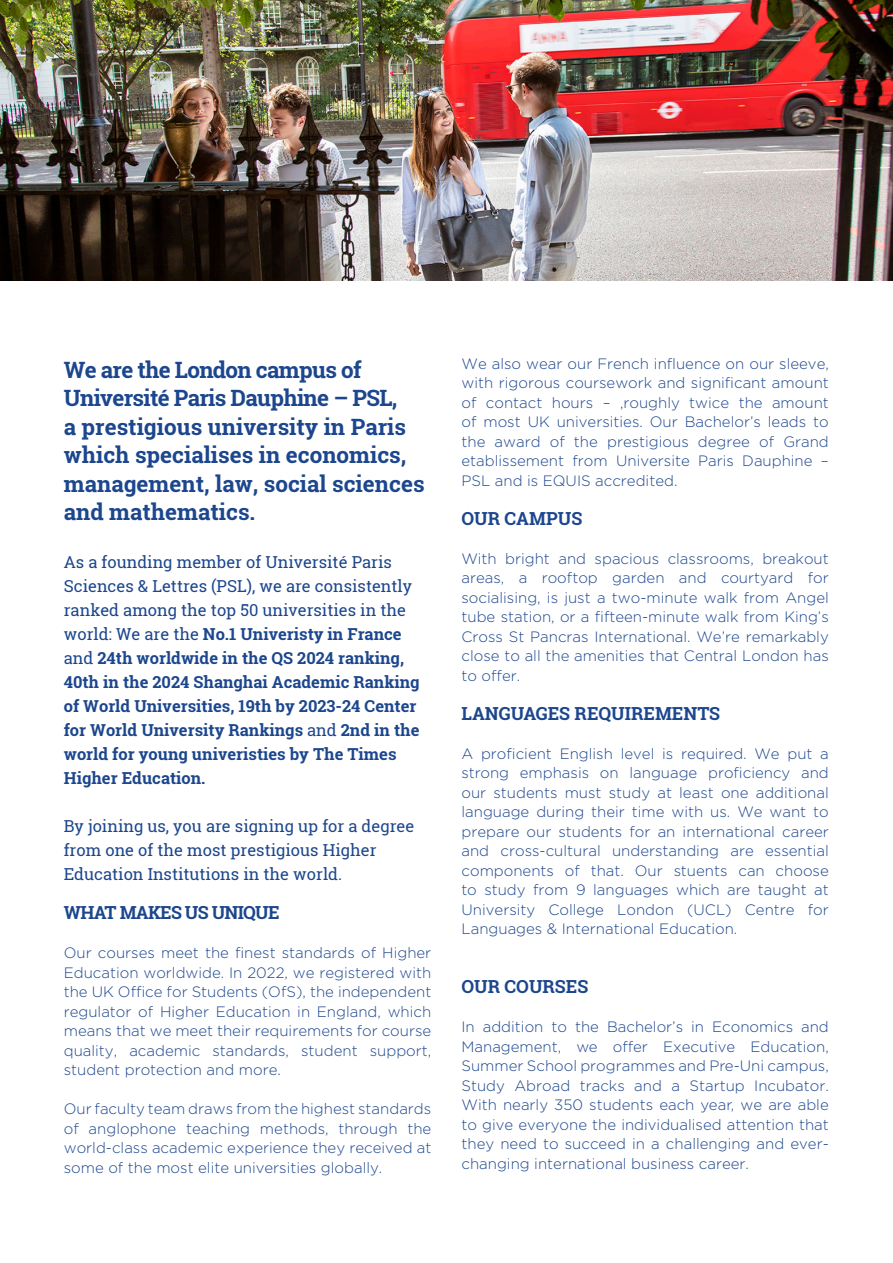
<style>
.page{position:relative;width:893px;height:1263px;background:#fff}
.page>*{position:absolute;margin:0;border:0;box-sizing:border-box;transform-origin:0 0}
.Titre_partie{font:700 22.5px/28.5px "Roboto Slab";color:#1c468d}
.Titre_partie-2{font:700 18px "Roboto Slab";color:#1c468d}
.Titre_partie-3{font:700 18px "Roboto Slab";letter-spacing:-.04em;color:#1c468d}
.Titre_partie-4{font:700 16.5px/24px "Roboto Slab";color:#1c468d}
.Titre_partie-5{font:16.5px/24px "Roboto Slab";color:#1c468d}
.Titre_partie-6{font:300 15px/19.5px "Gotham";color:#1c468d;text-align:justify}
.s1{font-weight:400}
</style>
<div class="page">
<img style="left:0;top:0;width:893px;height:280px">
<p class="Titre_partie" style="left:64px;top:355px;width:362px">We are the London campus of<br>Université Paris Dauphine – PSL,<br>a prestigious university in Paris which specialises in economics, management, law, social sciences and mathematics.</p>
<p class="Titre_partie-4" style="left:64px;top:550px;width:357px"><span class="s1">As a founding member of Université Paris Sciences &amp; Lettres (PSL), we are consistently ranked among the top 50 universities in the world: We are the</span> No.1 Univeristy in France <span class="s1">and</span> 24th worldwide in the QS 2024 ranking, 40th in the 2024 Shanghai Academic Ranking of World Universities, 19th by 2023-24 Center for World University Rankings <span class="s1">and</span> 2nd in the world for young univeristies by The Times Higher Education.</p>
<p class="Titre_partie-5" style="left:64px;top:814px;width:352px">By joining us, you are signing up for a degree from one of the most prestigious Higher<br>Education Institutions in the world.</p>
<p class="Titre_partie-3" style="left:64px;top:900px;width:217px">WHAT MAKES US UNIQUE</p>
<p class="Titre_partie-6" style="left:64px;top:943px;width:369px">Our courses meet the finest standards of Higher Education worldwide. In 2022, we registered with the UK Office for Students (OfS), the independent regulator of Higher Education in England, which means that we meet their requirements for course quality, academic standards, student support, student protection and more.</p>
<p class="Titre_partie-6" style="left:64px;top:1099px;width:369px">Our faculty team draws from the highest standards of anglophone teaching methods, through the world-class academic experience they received at some of the most elite universities globally.</p>
<p class="Titre_partie-6" style="left:461px;top:353px;width:369px">We also wear our French influence on our sleeve, with rigorous coursework and significant amount of contact hours – ,roughly twice the amount of most UK universities. Our Bachelor’s leads to the award of the prestigious degree of Grand etablissement from Universite Paris Dauphine – PSL and is EQUIS accredited.</p>
<p class="Titre_partie-2" style="left:461px;top:506px;width:122px">OUR CAMPUS</p>
<p class="Titre_partie-6" style="left:461px;top:548px;width:369px">With bright and spacious classrooms, breakout areas, a rooftop garden and courtyard for socialising, is just a two-minute walk from Angel tube station, or a fifteen-minute walk from King’s Cross St Pancras International. We’re remarkably close to all the amenities that Central London has to offer.</p>
<p class="Titre_partie-2" style="left:461px;top:701px;width:260px">LANGUAGES REQUIREMENTS</p>
<p class="Titre_partie-6" style="left:461px;top:743px;width:369px">A proficient English level is required. We put a strong emphasis on language proficiency and our students must study at least one additional language during their time with us. We want to prepare our students for an international career and cross-cultural understanding are essential components of that. Our stuents can choose to study from 9 languages which are taught at University College London (UCL) Centre for Languages &amp; International Education.</p>
<p class="Titre_partie-2" style="left:461px;top:974px;width:128px">OUR COURSES</p>
<p class="Titre_partie-6" style="left:461px;top:1017px;width:369px">In addition to the Bachelor’s in Economics and Management, we offer Executive Education, Summer School programmes and Pre-Uni campus, Study Abroad tracks and a Startup Incubator.<br>With nearly 350 students each year, we are able to give everyone the individualised attention that they need to succeed in a challenging and ever&shy;changing international business career.</p>
</div>
